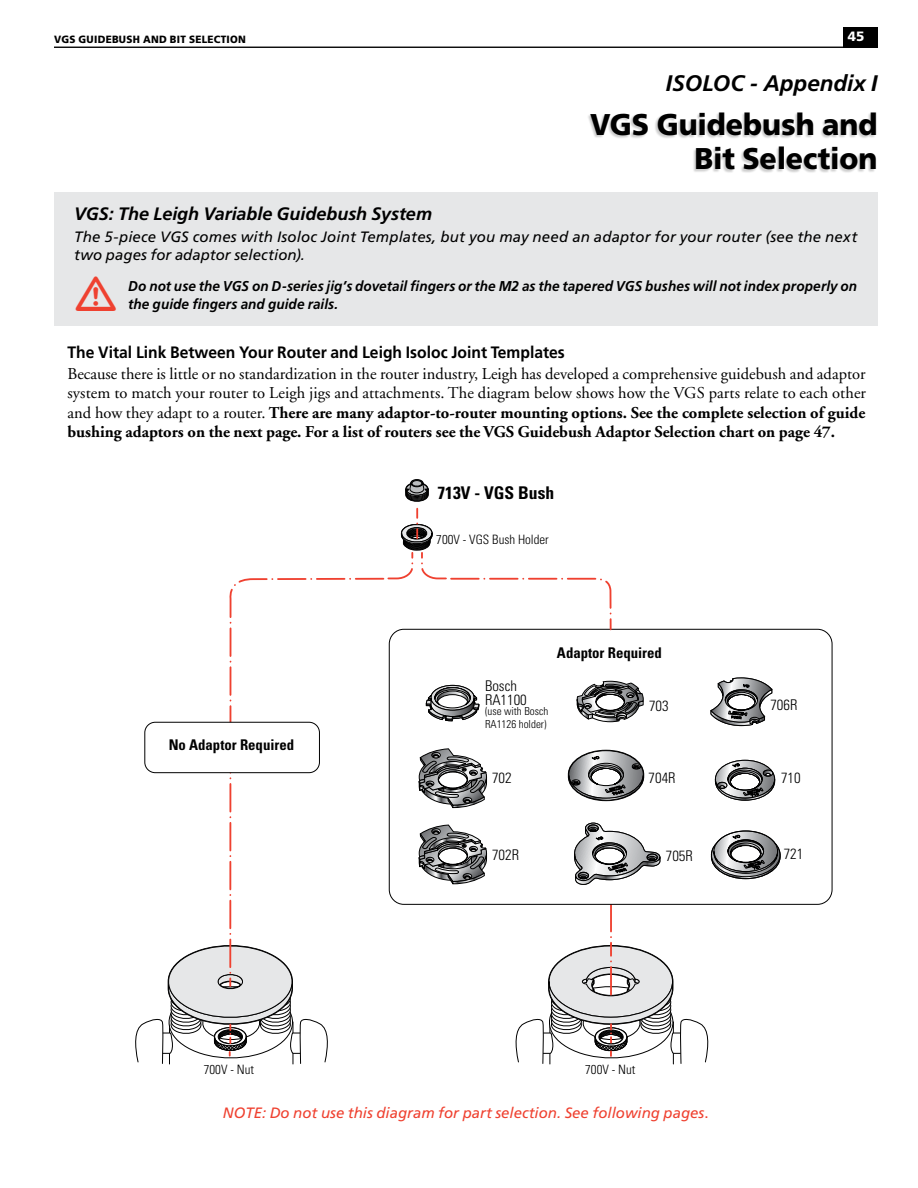
<style>
.page{position:relative;width:918px;height:1188px;background:#fff}
.page>*{position:absolute;margin:0;border:0;box-sizing:border-box;transform-origin:0 0}
.t1{font:900 30px/34.5px "Frutiger";letter-spacing:-.005em;color:#000;text-align:right;scale:.95 1}
.t2{font:italic 700 22.5px "Frutiger";color:#000}
.Foreword_ital_demi{font:italic 700 18px "Frutiger";letter-spacing:-.005em;color:#000}
.t3{font:700 condensed 17.55px "Univers";color:#000}
.body{font:16.5px/19.5px "Adobe Garamond";letter-spacing:.005em;color:#000;text-align:justify}
.Figures{font:700 16.5px "Frutiger";color:#000;scale:.95 1}
.Foreword_ital_reg{font:italic 15px/18px "Frutiger";letter-spacing:.01em;color:#000}
.body_semibold{font:italic 15px "Frutiger";color:#ef4130}
.t4{font:300 condensed 14.7px/14.4px "Univers";color:#000}
.t5{font:700 condensed 14.7px "Univers";color:#000}
.Foreword_ital_reg-2{font:italic 700 14.25px/18px "Frutiger";letter-spacing:.005em;color:#000;scale:.95 1}
.t6{font:900 13.5px "Frutiger";color:#fff}
.t7{font:300 condensed 12.9px "Univers";color:#000}
.t8{font:300 condensed 11.1px/13.4px "Univers";color:#000}
.t9{font:900 10.5px "Frutiger";letter-spacing:.025em;color:#000;scale:.95 1}
.s1{font-weight:700}
.s2{font-style:normal}
</style>
<div class="page">
<div style="left:843px;top:27px;width:35px;height:20px;background:#000"></div>
<hr style="left:54px;top:47px;width:824px;height:1px;background:#000">
<div style="left:586px;top:113px;width:290px;height:61px;background:#000;opacity:.2"></div>
<svg style="left:135px;top:945px;width:193px;height:119px"></svg>
<svg style="left:228px;top:577px;width:157px;height:411px"></svg>
<svg style="left:387px;top:479px;width:226px;height:152px"></svg>
<svg style="left:514px;top:904px;width:195px;height:160px"></svg>
<svg style="left:574px;top:822px;width:87px;height:63px"></svg>
<svg style="left:711px;top:830px;width:70px;height:50px"></svg>
<svg style="left:144px;top:645px;width:689px;height:170px"></svg>
<svg style="left:419px;top:825px;width:68px;height:60px"></svg>
<div style="left:145px;top:722px;width:174px;height:51px;background:#fff;border-radius:10px"></div>
<div style="left:145px;top:722px;width:175px;height:51px;border:1px solid #000;border-radius:10px"></div>
<div style="left:54px;top:192px;width:824px;height:134px;background:#e6e7e8"></div>
<p class="t9" style="left:54px;top:33px;width:204px">VGS GUIDEBUSH AND BIT SELECTION</p>
<p class="t6" style="left:848px;top:28px;width:18px">45</p>
<h2 class="t2" style="left:666px;top:70px;width:213px">ISOLOC - Appendix I</h2>
<h1 class="t1" style="left:590px;top:106px;width:304px">VGS Guidebush and<br>Bit Selection</h1>
<p class="Foreword_ital_demi" style="left:74px;top:203px;width:359px">VGS: The Leigh Variable Guidebush System</p>
<p class="Foreword_ital_reg" style="left:74px;top:228px;width:785px">The 5-piece VGS comes with Isoloc Joint Templates, but you may need an adaptor for your router (see the next two pages for adaptor selection).</p>
<p class="Foreword_ital_reg-2" style="left:128px;top:277px;width:769px">Do not use the VGS on D-series jig’s dovetail fingers or the M2 as the tapered VGS bushes will not index properly on the guide fingers and guide rails.</p>
<p class="Figures" style="left:68px;top:342px;width:525px">The Vital Link Between Your Router and Leigh Isoloc Joint Templates</p>
<p class="body" style="left:68px;top:364px;width:800px">Because there is little or no standardization in the router industry, Leigh has developed a comprehensive guidebush and adaptor system to match your router to Leigh jigs and attachments. The diagram below shows how the VGS parts relate to each other and how they adapt to a router. <span class="s1">There are many adaptor-to-router mounting options. See the complete selection of guide bushing adaptors on the next page. For a list of routers see the VGS Guidebush Adaptor Selection chart on page 47.</span></p>
<p class="t3" style="left:437px;top:482px;width:118px">713V - VGS Bush</p>
<p class="t5" style="left:169px;top:736px;width:127px">No Adaptor Required</p>
<p class="t7" style="left:204px;top:1062px;width:52px">700V - Nut</p>
<p class="t7" style="left:436px;top:532px;width:114px">700V - VGS Bush Holder</p>
<p class="t4" style="left:485px;top:678px;width:43px">Bosch<br>RA1100</p>
<p class="t8" style="left:485px;top:704px;width:65px">(use with Bosch<br>RA1126 holder)</p>
<p class="t5" style="left:557px;top:644px;width:106px">Adaptor Required</p>
<p class="t4" style="left:649px;top:698px;width:21px">703</p>
<p class="t4" style="left:492px;top:770px;width:21px">702</p>
<p class="t4" style="left:649px;top:771px;width:29px">704R</p>
<p class="t4" style="left:770px;top:697px;width:29px">706R</p>
<p class="t4" style="left:781px;top:770px;width:21px">710</p>
<p class="t4" style="left:492px;top:847px;width:29px">702R</p>
<p class="t4" style="left:666px;top:849px;width:29px">705R</p>
<p class="t4" style="left:784px;top:847px;width:21px">721</p>
<p class="t7" style="left:585px;top:1062px;width:52px">700V - Nut</p>
<p class="body_semibold" style="left:223px;top:1104px;width:487px">NOTE: Do not use this diagram for part selection. See following pages<span class="s2">.</span></p>
</div>
